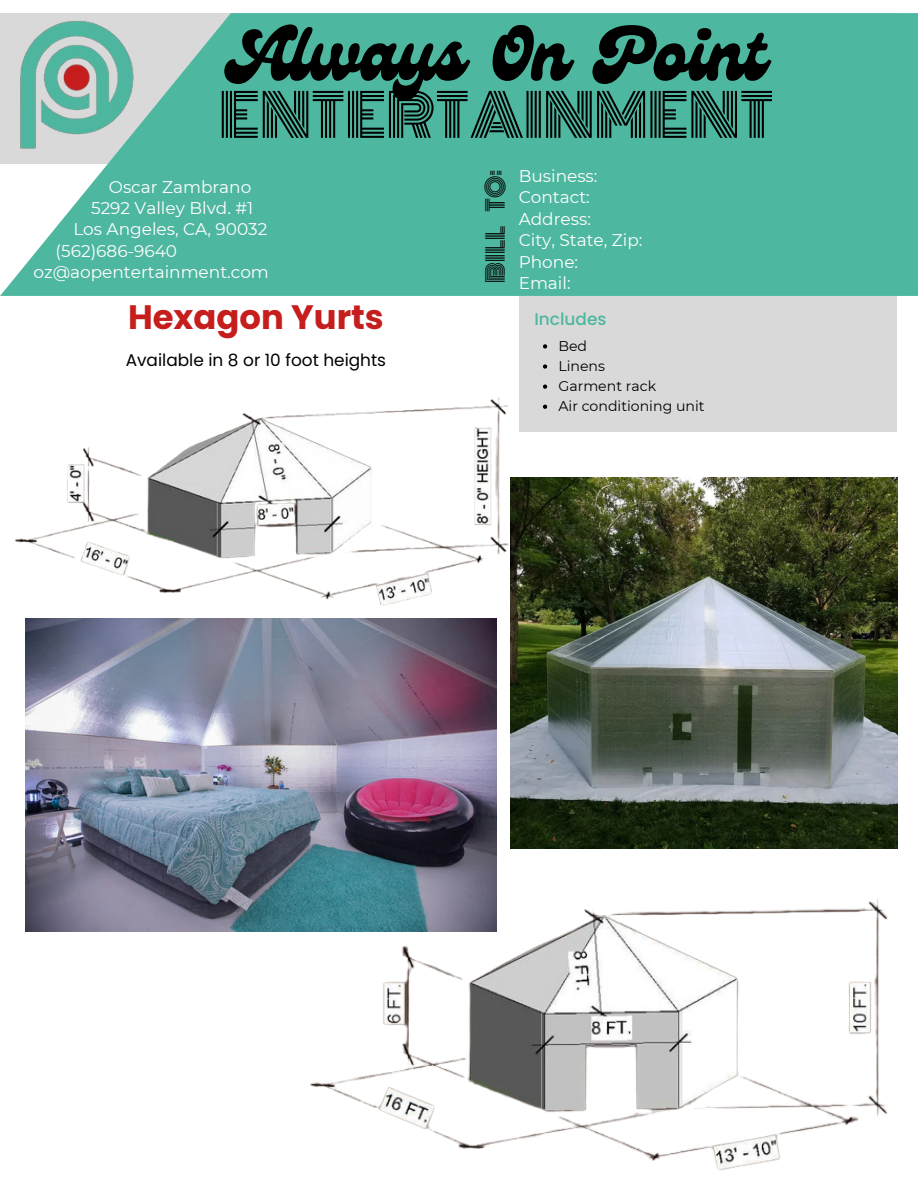
<style>
.page{position:relative;width:918px;height:1188px;background:#fff}
.page>*{position:absolute;margin:0;border:0;box-sizing:border-box;transform-origin:0 0}
.t1{font:75px "Genty";color:#000}
.t2{font:58.05px "Monoton";color:#000}
.t3{font:700 33.9px "Poppins";color:#c61d1d}
.t4{font:24px "Monoton";color:#000}
.t5{font:16.95px/21.3px "Montserrat";color:#fff}
.t6{font:16.95px "Poppins";color:#000}
.t7{font:500 16.95px "Poppins";color:#4eb7a0}
.t8{font:14.1px "Montserrat";color:#000}
</style>
<div class="page">
<div style="left:519px;top:13px;width:377px;height:419px;background:#d9d9d9"></div>
<div style="left:0;top:13px;width:918px;height:283px;background:#4eb7a0"></div>
<img style="left:0;top:13px;width:151px;height:252px">
<img style="left:26px;top:651px;width:470px;height:281px">
<img style="left:510px;top:478px;width:387px;height:351px">
<img style="left:257px;top:829px;width:641px;height:341px">
<img style="left:15px;top:366px;width:534px;height:285px">
<svg style="left:543px;top:344px;width:4px;height:5px"></svg>
<svg style="left:543px;top:364px;width:4px;height:5px"></svg>
<svg style="left:543px;top:385px;width:4px;height:4px"></svg>
<svg style="left:543px;top:405px;width:4px;height:4px"></svg>
<h6 class="t1" style="left:227px;top:11px;width:541px">Always On Point</h6>
<p class="t2" style="left:219px;top:71px;width:556px">ENTERTAINMENT</p>
<p class="t5" style="left:519px;top:165px;width:125px">Business:<br>Contact:<br>Address:<br>City, State, Zip:<br>Phone:</p>
<p class="t4" style="left:477px;top:283px;width:115px;rotate:-90deg">BILL TO:</p>
<h3 class="t5" style="left:109px;top:176px;width:144px">Oscar Zambrano</h3>
<h3 class="t5" style="left:91px;top:197px;width:164px">5292 Valley Blvd. #1</h3>
<h3 class="t5" style="left:73px;top:219px;width:196px">Los Angeles, CA, 90032</h3>
<h3 class="t5" style="left:56px;top:240px;width:123px">(562)686-9640</h3>
<h3 class="t5" style="left:33px;top:261px;width:237px">oz@aopentertainment.com</h3>
<p class="t5" style="left:519px;top:272px;width:53px">Email:</p>
<p class="t3" style="left:128px;top:293px;width:257px">Hexagon Yurts</p>
<p class="t7" style="left:534px;top:307px;width:74px">Includes</p>
<h6 class="t8" style="left:558px;top:337px;width:30px">Bed</h6>
<h5 class="t8" style="left:558px;top:357px;width:48px">Linens</h5>
<p class="t8" style="left:558px;top:377px;width:99px">Garment rack</p>
<p class="t8" style="left:558px;top:397px;width:148px">Air conditioning unit</p>
<p class="t6" style="left:126px;top:348px;width:262px">Available in 8 or 10 foot heights</p>
</div>
